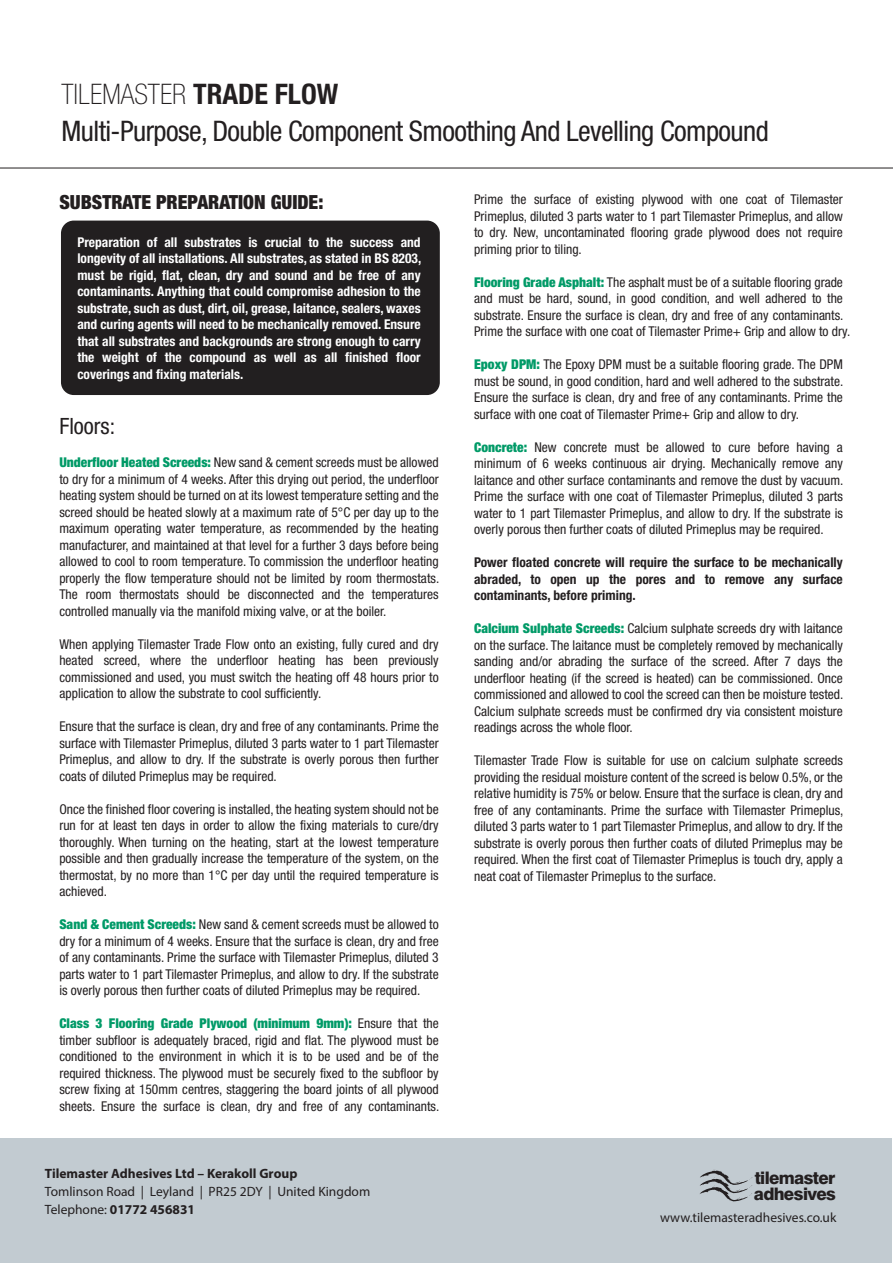
<style>
.page{position:relative;width:893px;height:1263px;background:#fff}
.page>*{position:absolute;margin:0;border:0;box-sizing:border-box;transform-origin:0 0}
.t1{font:condensed 28.35px/37.5px "Helvetica Neue";letter-spacing:-.02em;color:#231f20}
.t2{font:condensed 22.5px "Helvetica Neue";color:#231f20}
.t3{font:900 condensed 19.5px "Helvetica Neue";color:#231f20}
.t4{font:800 17.25px/15.9px "Swiss 721 BT";letter-spacing:-.04em;color:#231f20}
.t5{font:condensed 13.5px/16.5px "Helvetica Neue";color:#231f20;text-align:justify}
.t6{font:700 condensed 13.5px/16.5px "Helvetica Neue";color:#fff;text-align:justify}
.t7{font:700 condensed 13.5px/16.5px "Helvetica Neue";color:#231f20;text-align:justify}
.t8{font:13.5px/18px "Myriad Pro";color:#231f20}
.t9{font:700 13.5px "Myriad Pro";color:#231f20}
.s1{font-weight:100}
.s2{font-weight:700}
.s3{font-weight:900;color:#009a67}
</style>
<div class="page">
<div style="left:61px;top:221px;width:379px;height:174px;background:#221f20;border-radius:13px"></div>
<hr style="left:0;top:168px;width:893px;height:1px;background:#231f20">
<div style="left:0;top:1138px;width:892px;height:125px;background:#c2cbd1"></div>
<svg style="left:700px;top:1169px;width:53px;height:32px"></svg>
<h1 class="t1" style="left:62px;top:75px;width:709px"><span class="s1">TILEMASTER</span> <span class="s2">TRADE FLOW<br></span>Multi-Purpose, Double Component Smoothing And Levelling Compound</h1>
<h3 class="t3" style="left:59px;top:190px;width:266px">SUBSTRATE PREPARATION GUIDE:</h3>
<p class="t6" style="left:77px;top:234px;width:345px">Preparation of all substrates is crucial to the success and longevity of all installations. All substrates, as stated in BS 8203, must be rigid, flat, clean, dry and sound and be free of any contaminants. Anything that could compromise adhesion to the substrate, such as dust, dirt, oil, grease, laitance, sealers, waxes and curing agents will need to be mechanically removed. Ensure that all substrates and backgrounds are strong enough to carry the weight of the compound as well as all finished floor coverings and fixing materials.</p>
<h2 class="t2" style="left:59px;top:413px;width:57px">Floors:</h2>
<p class="t5" style="left:59px;top:454px;width:381px"><span class="s3">Underfloor Heated Screeds:</span> New sand &amp; cement screeds must be allowed to dry for a minimum of 4 weeks. After this drying out period, the underfloor heating system should be turned on at its lowest temperature setting and the screed should be heated slowly at a maximum rate of 5°C per day up to the maximum operating water temperature, as recommended by the heating manufacturer, and maintained at that level for a further 3 days before being allowed to cool to room temperature. To commission the underfloor heating properly the flow temperature should not be limited by room thermostats.<br>The room thermostats should be disconnected and the temperatures controlled manually via the manifold mixing valve, or at the boiler.</p>
<p class="t5" style="left:59px;top:636px;width:381px">When applying Tilemaster Trade Flow onto an existing, fully cured and dry heated screed, where the underfloor heating has been previously commissioned and used, you must switch the heating off 48 hours prior to application to allow the substrate to cool sufficiently.</p>
<p class="t5" style="left:59px;top:718px;width:381px">Ensure that the surface is clean, dry and free of any contaminants. Prime the surface with Tilemaster Primeplus, diluted 3 parts water to 1 part Tilemaster Primeplus, and allow to dry. If the substrate is overly porous then further coats of diluted Primeplus may be required.</p>
<p class="t5" style="left:59px;top:801px;width:381px">Once the finished floor covering is installed, the heating system should not be run for at least ten days in order to allow the fixing materials to cure/dry thoroughly. When turning on the heating, start at the lowest temperature possible and then gradually increase the temperature of the system, on the thermostat, by no more than 1°C per day until the required temperature is achieved.</p>
<p class="t5" style="left:59px;top:916px;width:381px"><span class="s3">Sand &amp; Cement Screeds:</span> New sand &amp; cement screeds must be allowed to dry for a minimum of 4 weeks. Ensure that the surface is clean, dry and free of any contaminants. Prime the surface with Tilemaster Primeplus, diluted 3 parts water to 1 part Tilemaster Primeplus, and allow to dry. If the substrate is overly porous then further coats of diluted Primeplus may be required.</p>
<p class="t5" style="left:59px;top:1015px;width:381px"><span class="s3">Class 3 Flooring Grade Plywood (minimum 9mm):</span> Ensure that the timber subfloor is adequately braced, rigid and flat. The plywood must be conditioned to the environment in which it is to be used and be of the required thickness. The plywood must be securely fixed to the subfloor by screw fixing at 150mm centres, staggering the board joints of all plywood sheets. Ensure the surface is clean, dry and free of any contaminants.</p>
<p class="t9" style="left:45px;top:1164px;width:254px">Tilemaster Adhesives Ltd – Kerakoll Group</p>
<p class="t8" style="left:45px;top:1182px;width:327px">Tomlinson Road | Leyland | PR25 2DY | United Kingdom<br>Telephone: <span class="s2">01772 456831</span></p>
<p class="t5" style="left:474px;top:191px;width:370px">Prime the surface of existing plywood with one coat of Tilemaster Primeplus, diluted 3 parts water to 1 part Tilemaster Primeplus, and allow to dry. New, uncontaminated flooring grade plywood does not require priming prior to tiling.</p>
<p class="t5" style="left:474px;top:273px;width:378px;text-align:left"><span class="s3">Flooring Grade Asphalt:</span> The asphalt must be of a suitable flooring grade and must be hard, sound, in good condition, and well adhered to the substrate. Ensure the surface is clean, dry and free of any contaminants.<br>Prime the surface with one coat of Tilemaster Prime+ Grip and allow to dry.</p>
<p class="t5" style="left:474px;top:356px;width:371px"><span class="s3">Epoxy DPM:</span> The Epoxy DPM must be a suitable flooring grade. The DPM must be sound, in good condition, hard and well adhered to the substrate.<br>Ensure the surface is clean, dry and free of any contaminants. Prime the surface with one coat of Tilemaster Prime+ Grip and allow to dry.</p>
<p class="t5" style="left:474px;top:438px;width:371px"><span class="s3">Concrete:</span> New concrete must be allowed to cure before having a minimum of 6 weeks continuous air drying. Mechanically remove any laitance and other surface contaminants and remove the dust by vacuum.<br>Prime the surface with one coat of Tilemaster Primeplus, diluted 3 parts water to 1 part Tilemaster Primeplus, and allow to dry. If the substrate is overly porous then further coats of diluted Primeplus may be required.</p>
<p class="t7" style="left:474px;top:554px;width:370px">Power floated concrete will require the surface to be mechanically abraded, to open up the pores and to remove any surface contaminants, before priming.</p>
<p class="t5" style="left:474px;top:620px;width:371px"><span class="s3">Calcium Sulphate Screeds:</span> Calcium sulphate screeds dry with laitance on the surface. The laitance must be completely removed by mechanically sanding and/or abrading the surface of the screed. After 7 days the underfloor heating (if the screed is heated) can be commissioned. Once commissioned and allowed to cool the screed can then be moisture tested.<br>Calcium sulphate screeds must be confirmed dry via consistent moisture readings across the whole floor.</p>
<p class="t5" style="left:474px;top:752px;width:371px">Tilemaster Trade Flow is suitable for use on calcium sulphate screeds providing the residual moisture content of the screed is below 0.5%, or the relative humidity is 75% or below. Ensure that the surface is clean, dry and free of any contaminants. Prime the surface with Tilemaster Primeplus, diluted 3 parts water to 1 part Tilemaster Primeplus, and allow to dry. If the substrate is overly porous then further coats of diluted Primeplus may be required. When the first coat of Tilemaster Primeplus is touch dry, apply a neat coat of Tilemaster Primeplus to the surface.</p>
<p class="t4" style="left:754px;top:1170px;width:84px">tilemaster adhesives</p>
<p class="t8" style="left:660px;top:1208px;width:178px">www.tilemasteradhesives.co.uk</p>
</div>
